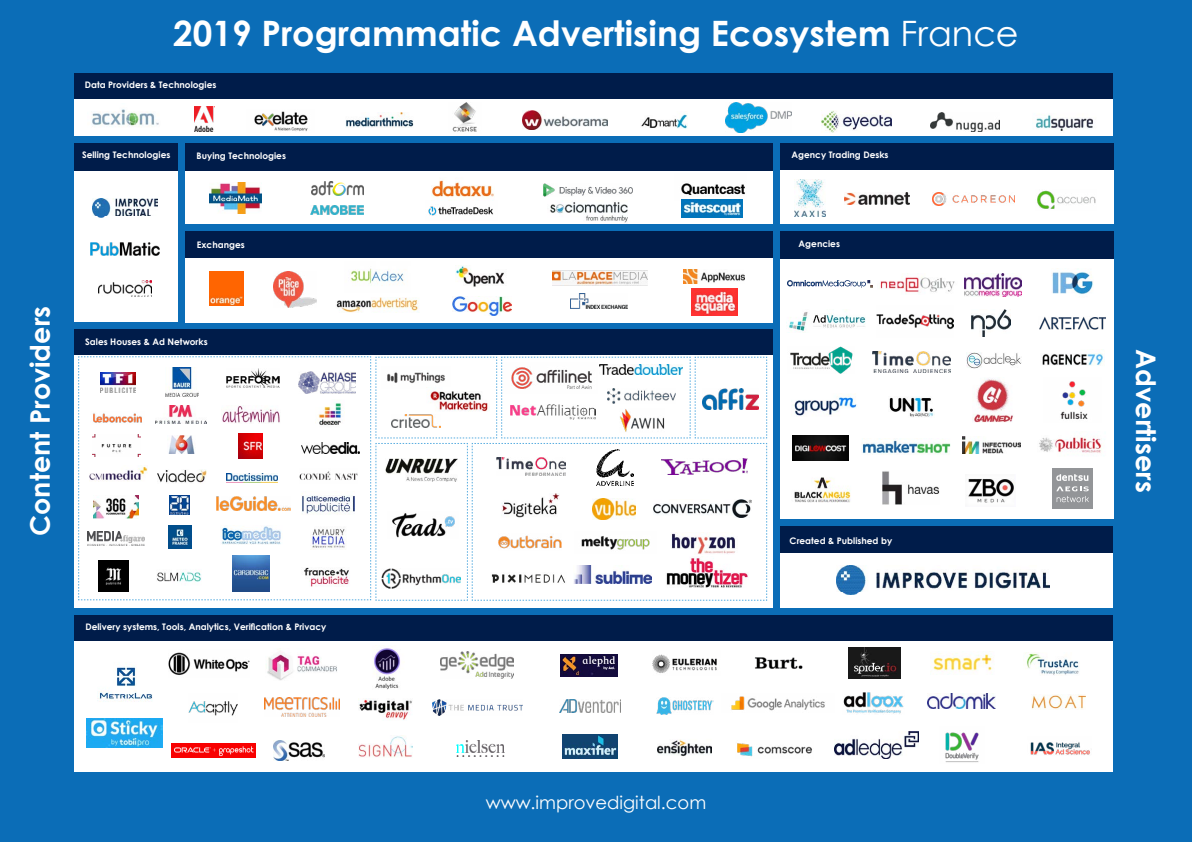
<style>
.page{position:relative;width:1192px;height:842px;background:#0b6db7}
.page>*{position:absolute;margin:0;border:0;box-sizing:border-box;transform-origin:0 0}
.t1{font:700 35px "Century Gothic";color:#fff}
.t2{font:700 27px "Century Gothic";color:#fff}
.t3{font:18px "Century Gothic";color:#fff}
.t4{font:700 9px "Century Gothic";color:#fff}
.s1{font-weight:400}
</style>
<div class="page">
<div style="left:780px;top:553px;width:333px;height:55px;background:#fff"></div>
<div style="left:780px;top:526px;width:333px;height:27px;background:#001c4a"></div>
<div style="left:780px;top:258px;width:333px;height:261px;background:#fff"></div>
<div style="left:780px;top:231px;width:333px;height:27px;background:#001c4a"></div>
<div style="left:780px;top:170px;width:333px;height:54px;background:#fff"></div>
<div style="left:780px;top:143px;width:333px;height:27px;background:#001c4a"></div>
<div style="left:74px;top:73px;width:1039px;height:27px;background:#001c4a"></div>
<div style="left:74px;top:100px;width:1039px;height:36px;background:#fff"></div>
<div style="left:185px;top:168px;width:588px;height:56px;background:#fff"></div>
<div style="left:185px;top:143px;width:588px;height:27px;background:#001c4a"></div>
<div style="left:74px;top:170px;width:104px;height:152px;background:#fff"></div>
<div style="left:74px;top:143px;width:104px;height:27px;background:#001c4a"></div>
<div style="left:74px;top:615px;width:1039px;height:27px;background:#001c4a"></div>
<div style="left:74px;top:641px;width:1039px;height:130px;background:#fff"></div>
<div style="left:74px;top:354px;width:699px;height:254px;background:#fff"></div>
<div style="left:74px;top:329px;width:699px;height:25px;background:#001c4a"></div>
<div style="left:185px;top:231px;width:588px;height:27px;background:#001c4a"></div>
<div style="left:185px;top:258px;width:588px;height:64px;background:#fff"></div>
<svg style="left:78px;top:356px;width:690px;height:245px"></svg>
<img style="left:787px;top:280px;width:86px;height:8px">
<img style="left:1039px;top:436px;width:63px;height:17px">
<img style="left:1051px;top:272px;width:42px;height:23px">
<div style="left:1052px;top:468px;width:41px;height:41px;background:#939598"></div>
<svg style="left:1056px;top:474px;width:33px;height:28px"></svg>
<img style="left:793px;top:394px;width:64px;height:22px">
<img style="left:966px;top:352px;width:55px;height:17px">
<img style="left:965px;top:273px;width:56px;height:23px">
<img style="left:873px;top:352px;width:78px;height:20px">
<img style="left:963px;top:437px;width:58px;height:17px">
<img style="left:793px;top:436px;width:55px;height:25px">
<img style="left:794px;top:477px;width:57px;height:26px">
<img style="left:1042px;top:352px;width:61px;height:14px">
<img style="left:844px;top:192px;width:65px;height:12px">
<img style="left:1037px;top:190px;width:59px;height:19px">
<img style="left:932px;top:192px;width:82px;height:14px">
<img style="left:795px;top:180px;width:30px;height:36px">
<img style="left:889px;top:397px;width:45px;height:20px">
<img style="left:880px;top:276px;width:75px;height:16px">
<img style="left:311px;top:182px;width:52px;height:14px">
<img style="left:210px;top:182px;width:51px;height:32px">
<img style="left:684px;top:269px;width:60px;height:14px">
<img style="left:210px;top:272px;width:34px;height:34px">
<img style="left:570px;top:293px;width:57px;height:15px">
<img style="left:552px;top:270px;width:96px;height:16px">
<img style="left:273px;top:272px;width:43px;height:36px">
<img style="left:350px;top:268px;width:55px;height:18px">
<img style="left:453px;top:296px;width:59px;height:20px">
<img style="left:392px;top:415px;width:48px;height:13px">
<img style="left:592px;top:499px;width:43px;height:20px">
<img style="left:666px;top:557px;width:82px;height:37px">
<img style="left:382px;top:367px;width:68px;height:22px">
<img style="left:702px;top:388px;width:56px;height:21px">
<img style="left:662px;top:458px;width:85px;height:16px">
<img style="left:600px;top:364px;width:82px;height:11px">
<img style="left:170px;top:495px;width:19px;height:20px">
<img style="left:168px;top:435px;width:27px;height:19px">
<img style="left:157px;top:469px;width:50px;height:14px">
<img style="left:388px;top:511px;width:70px;height:27px">
<img style="left:597px;top:450px;width:36px;height:36px">
<img style="left:221px;top:525px;width:61px;height:20px">
<img style="left:511px;top:404px;width:85px;height:16px">
<img style="left:98px;top:560px;width:31px;height:31px">
<img style="left:232px;top:555px;width:37px;height:36px">
<img style="left:227px;top:473px;width:50px;height:9px">
<img style="left:87px;top:531px;width:58px;height:14px">
<img style="left:550px;top:202px;width:78px;height:21px">
<img style="left:302px;top:442px;width:58px;height:11px">
<img style="left:239px;top:434px;width:24px;height:24px">
<img style="left:93px;top:495px;width:45px;height:24px">
<img style="left:299px;top:372px;width:57px;height:21px">
<img style="left:490px;top:572px;width:76px;height:13px">
<img style="left:493px;top:493px;width:66px;height:27px">
<img style="left:101px;top:372px;width:35px;height:21px">
<img style="left:1030px;top:742px;width:60px;height:13px">
<img style="left:731px;top:696px;width:94px;height:15px">
<img style="left:456px;top:740px;width:48px;height:17px">
<img style="left:359px;top:736px;width:54px;height:21px">
<img style="left:755px;top:657px;width:48px;height:12px">
<img style="left:499px;top:533px;width:63px;height:17px">
<img style="left:432px;top:699px;width:91px;height:17px">
<img style="left:945px;top:732px;width:34px;height:31px">
<img style="left:97px;top:667px;width:55px;height:35px">
<img style="left:849px;top:647px;width:52px;height:32px">
<img style="left:455px;top:266px;width:50px;height:21px">
<img style="left:843px;top:692px;width:61px;height:22px">
<img style="left:928px;top:693px;width:68px;height:15px">
<img style="left:274px;top:740px;width:51px;height:21px">
<img style="left:560px;top:699px;width:61px;height:13px">
<img style="left:653px;top:654px;width:64px;height:19px">
<img style="left:188px;top:701px;width:49px;height:15px">
<img style="left:656px;top:697px;width:58px;height:17px">
<img style="left:264px;top:698px;width:76px;height:18px">
<img style="left:359px;top:699px;width:53px;height:21px">
<img style="left:1031px;top:694px;width:54px;height:16px">
<img style="left:98px;top:281px;width:54px;height:15px">
<img style="left:91px;top:242px;width:68px;height:13px">
<img style="left:523px;top:111px;width:85px;height:19px">
<img style="left:931px;top:112px;width:68px;height:19px">
<img style="left:92px;top:109px;width:67px;height:17px">
<img style="left:821px;top:111px;width:70px;height:22px">
<img style="left:254px;top:111px;width:54px;height:20px">
<img style="left:345px;top:113px;width:69px;height:14px">
<img style="left:1036px;top:114px;width:57px;height:17px">
<img style="left:836px;top:566px;width:213px;height:29px">
<img style="left:93px;top:199px;width:64px;height:18px">
<img style="left:382px;top:569px;width:79px;height:19px">
<img style="left:641px;top:114px;width:47px;height:15px">
<img style="left:311px;top:206px;width:52px;height:8px">
<img style="left:428px;top:206px;width:65px;height:10px">
<img style="left:882px;top:471px;width:57px;height:33px">
<img style="left:336px;top:297px;width:83px;height:16px">
<img style="left:195px;top:106px;width:20px;height:25px">
<img style="left:726px;top:103px;width:66px;height:29px">
<img style="left:431px;top:180px;width:63px;height:21px">
<img style="left:682px;top:200px;width:60px;height:18px">
<img style="left:681px;top:183px;width:64px;height:17px">
<img style="left:692px;top:288px;width:46px;height:27px">
<img style="left:386px;top:459px;width:72px;height:23px">
<img style="left:1039px;top:316px;width:67px;height:13px">
<img style="left:1060px;top:381px;width:28px;height:39px">
<img style="left:973px;top:379px;width:40px;height:44px">
<img style="left:971px;top:309px;width:40px;height:27px">
<img style="left:786px;top:312px;width:80px;height:19px">
<img style="left:862px;top:440px;width:89px;height:14px">
<img style="left:877px;top:314px;width:76px;height:16px">
<img style="left:790px;top:346px;width:63px;height:27px">
<img style="left:968px;top:478px;width:47px;height:25px">
<img style="left:427px;top:387px;width:63px;height:26px">
<img style="left:503px;top:362px;width:95px;height:32px">
<img style="left:165px;top:367px;width:34px;height:29px">
<img style="left:227px;top:368px;width:52px;height:20px">
<img style="left:156px;top:405px;width:51px;height:18px">
<img style="left:222px;top:405px;width:58px;height:18px">
<img style="left:315px;top:400px;width:30px;height:29px">
<img style="left:90px;top:411px;width:54px;height:13px">
<img style="left:90px;top:466px;width:58px;height:17px">
<img style="left:93px;top:434px;width:48px;height:23px">
<img style="left:299px;top:468px;width:59px;height:15px">
<img style="left:216px;top:497px;width:74px;height:13px">
<img style="left:293px;top:491px;width:62px;height:25px">
<img style="left:169px;top:526px;width:23px;height:23px">
<img style="left:310px;top:527px;width:36px;height:22px">
<img style="left:302px;top:563px;width:49px;height:25px">
<img style="left:156px;top:562px;width:46px;height:27px">
<img style="left:620px;top:408px;width:45px;height:25px">
<img style="left:608px;top:389px;width:67px;height:15px">
<img style="left:496px;top:458px;width:70px;height:17px">
<img style="left:653px;top:500px;width:98px;height:18px">
<img style="left:670px;top:532px;width:68px;height:23px">
<img style="left:575px;top:531px;width:82px;height:23px">
<img style="left:574px;top:566px;width:78px;height:18px">
<img style="left:86px;top:719px;width:76px;height:28px">
<img style="left:452px;top:102px;width:25px;height:30px">
<img style="left:266px;top:651px;width:71px;height:29px">
<img style="left:374px;top:648px;width:26px;height:42px">
<img style="left:441px;top:652px;width:73px;height:27px">
<img style="left:561px;top:654px;width:57px;height:23px">
<img style="left:171px;top:743px;width:85px;height:14px">
<img style="left:562px;top:734px;width:56px;height:24px">
<img style="left:658px;top:739px;width:54px;height:18px">
<img style="left:737px;top:743px;width:75px;height:14px">
<img style="left:834px;top:731px;width:84px;height:27px">
<img style="left:933px;top:653px;width:60px;height:19px">
<img style="left:1025px;top:653px;width:55px;height:22px">
<img style="left:168px;top:652px;width:81px;height:23px">
<img style="left:543px;top:183px;width:90px;height:14px">
<h2 class="t2" style="left:19px;top:536px;width:232px;rotate:-90deg">Content Providers</h2>
<h1 class="t1" style="left:173px;top:7px;width:847px">2019 Programmatic Advertising Ecosystem <span class="s1">France</span></h1>
<p class="t4" style="left:85px;top:78px;width:133px">Data Providers &amp; Technologies</p>
<p class="t4" style="left:82px;top:148px;width:90px">Selling Technologies</p>
<p class="t4" style="left:197px;top:149px;width:91px">Buying Technologies</p>
<p class="t4" style="left:197px;top:238px;width:49px">Exchanges</p>
<p class="t4" style="left:85px;top:335px;width:124px">Sales Houses &amp; Ad Networks</p>
<p class="t4" style="left:85px;top:620px;width:243px">Delivery systems, Tools, Analytics, Verification &amp; Privacy</p>
<p class="t4" style="left:792px;top:148px;width:99px">Agency Trading Desks</p>
<p class="t4" style="left:799px;top:237px;width:43px">Agencies</p>
<p class="t4" style="left:790px;top:533px;width:104px">Created &amp; Published by</p>
<h3 class="t3" style="left:486px;top:789px;width:222px">www.improvedigital.com</h3>
<h2 class="t2" style="left:1166px;top:349px;width:145px;rotate:90deg">Advertisers</h2>
</div>
